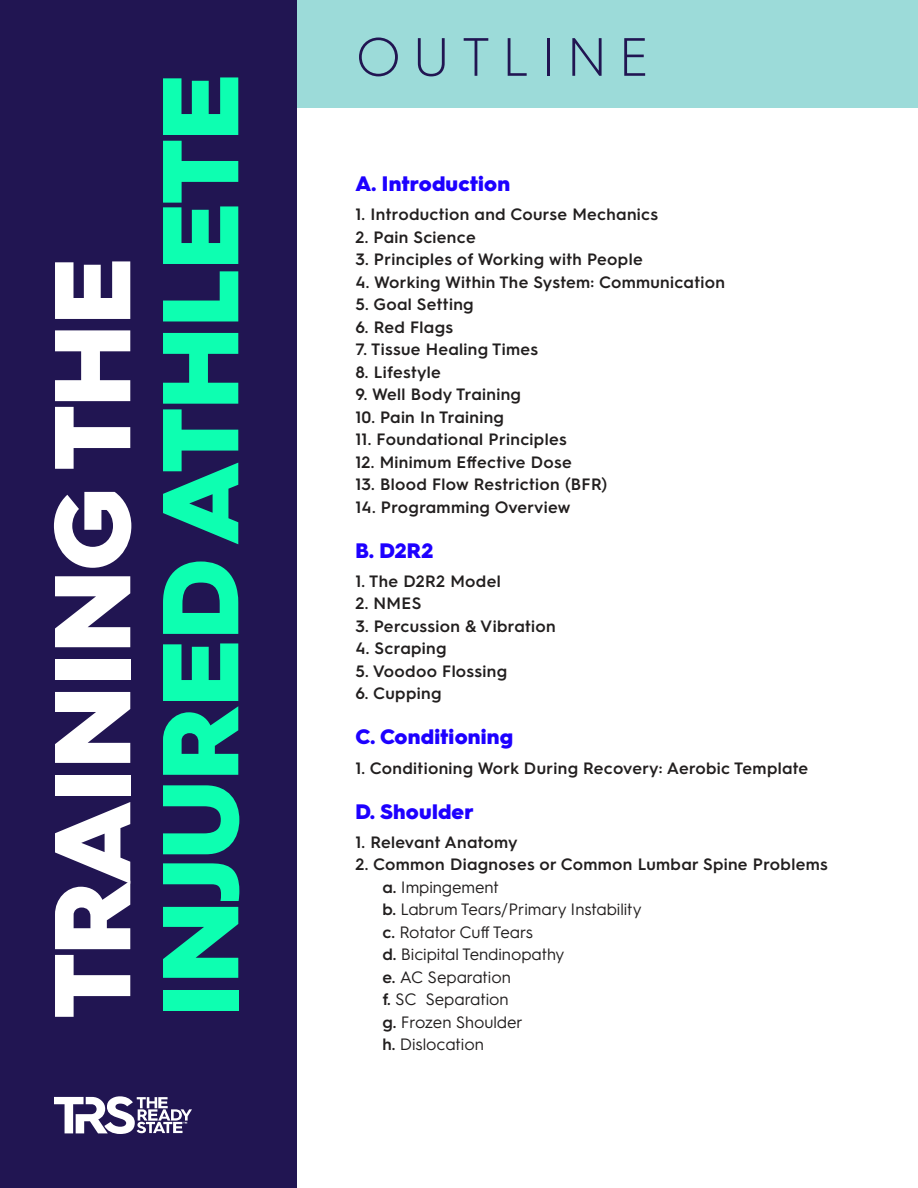
<style>
.page{position:relative;width:918px;height:1188px;background:#fff}
.page>*{position:absolute;margin:0;border:0;box-sizing:border-box;transform-origin:0 0}
.t1{font:900 108px "Hurme Geometric Sans 3";letter-spacing:-.01em;color:#0dffb1}
.t2{font:900 108px "Hurme Geometric Sans 3";letter-spacing:-.01em;color:#fff}
.t3{font:300 54px "Hurme Geometric Sans 3";letter-spacing:.2em;color:#211552}
.t4{font:900 21px "Hurme Geometric Sans 3";letter-spacing:.01em;color:#1d00ff}
.t5{font:600 16.5px "Hurme Geometric Sans 3";letter-spacing:.02em;color:#221f1f}
.t6{font:16.5px/22.5px "Hurme Geometric Sans 3";letter-spacing:-.005em;color:#221f1f}
.s1{font-weight:600}
</style>
<div class="page">
<div style="left:297px;top:0;width:621px;height:108px;background:#9cdbd9"></div>
<div style="left:0;top:0;width:297px;height:1188px;background:#211552"></div>
<svg style="left:54px;top:1096px;width:138px;height:38px"></svg>
<h1 class="t2" style="left:52px;top:1017px;width:762px;rotate:-90deg">TRAINING THE</h1>
<h1 class="t1" style="left:160px;top:1017px;width:946px;rotate:-90deg">INJURED ATHLETE</h1>
<h2 class="t3" style="left:356px;top:26px;width:295px">OUTLINE</h2>
<p class="t4" style="left:356px;top:176px;width:156px">A. Introduction</p>
<p class="t5" style="left:356px;top:207px;width:304px">1. Introduction and Course Mechanics</p>
<p class="t5" style="left:356px;top:230px;width:122px">2. Pain Science</p>
<p class="t5" style="left:356px;top:252px;width:289px">3. Principles of Working with People</p>
<p class="t5" style="left:356px;top:275px;width:371px">4. Working Within The System: Communication</p>
<p class="t5" style="left:356px;top:297px;width:120px">5. Goal Setting</p>
<p class="t5" style="left:356px;top:320px;width:99px">6. Red Flags</p>
<p class="t5" style="left:356px;top:342px;width:184px">7. Tissue Healing Times</p>
<p class="t5" style="left:356px;top:365px;width:87px">8. Lifestyle</p>
<p class="t5" style="left:356px;top:387px;width:167px">9. Well Body Training</p>
<p class="t5" style="left:356px;top:410px;width:150px">10. Pain In Training</p>
<p class="t5" style="left:356px;top:432px;width:213px">11. Foundational Principles</p>
<p class="t5" style="left:356px;top:455px;width:218px">12. Minimum Effective Dose</p>
<p class="t5" style="left:356px;top:477px;width:253px">13. Blood Flow Restriction (BFR)</p>
<p class="t5" style="left:356px;top:500px;width:217px">14. Programming Overview</p>
<p class="t4" style="left:356px;top:542px;width:79px">B. D2R2</p>
<p class="t5" style="left:356px;top:574px;width:147px">1. The D2R2 Model</p>
<p class="t5" style="left:356px;top:596px;width:67px">2. NMES</p>
<p class="t5" style="left:356px;top:619px;width:202px">3. Percussion &amp; Vibration</p>
<p class="t5" style="left:356px;top:641px;width:92px">4. Scraping</p>
<p class="t5" style="left:356px;top:664px;width:153px">5. Voodoo Flossing</p>
<p class="t5" style="left:356px;top:686px;width:87px">6. Cupping</p>
<p class="t4" style="left:356px;top:729px;width:159px">C. Conditioning</p>
<p class="t5" style="left:356px;top:761px;width:454px">1. Conditioning Work During Recovery: Aerobic Template</p>
<p class="t4" style="left:356px;top:803px;width:119px">D. Shoulder</p>
<p class="t5" style="left:356px;top:835px;width:164px">1. Relevant Anatomy</p>
<p class="t6" style="left:382px;top:855px;width:447px;text-indent:-27px"><span class="s1">2. Common Diagnoses or Common Lumbar Spine Problems a.</span> Impingement<br><span class="s1">b.</span> Labrum Tears/Primary Instability<br><span class="s1">c.</span> Rotator Cuff Tears<br><span class="s1">d.</span> Bicipital Tendinopathy<br><span class="s1">e.</span> AC Separation<br><span class="s1">f.</span> SC Separation<br><span class="s1">g.</span> Frozen Shoulder<br><span class="s1">h.</span> Dislocation</p>
</div>
